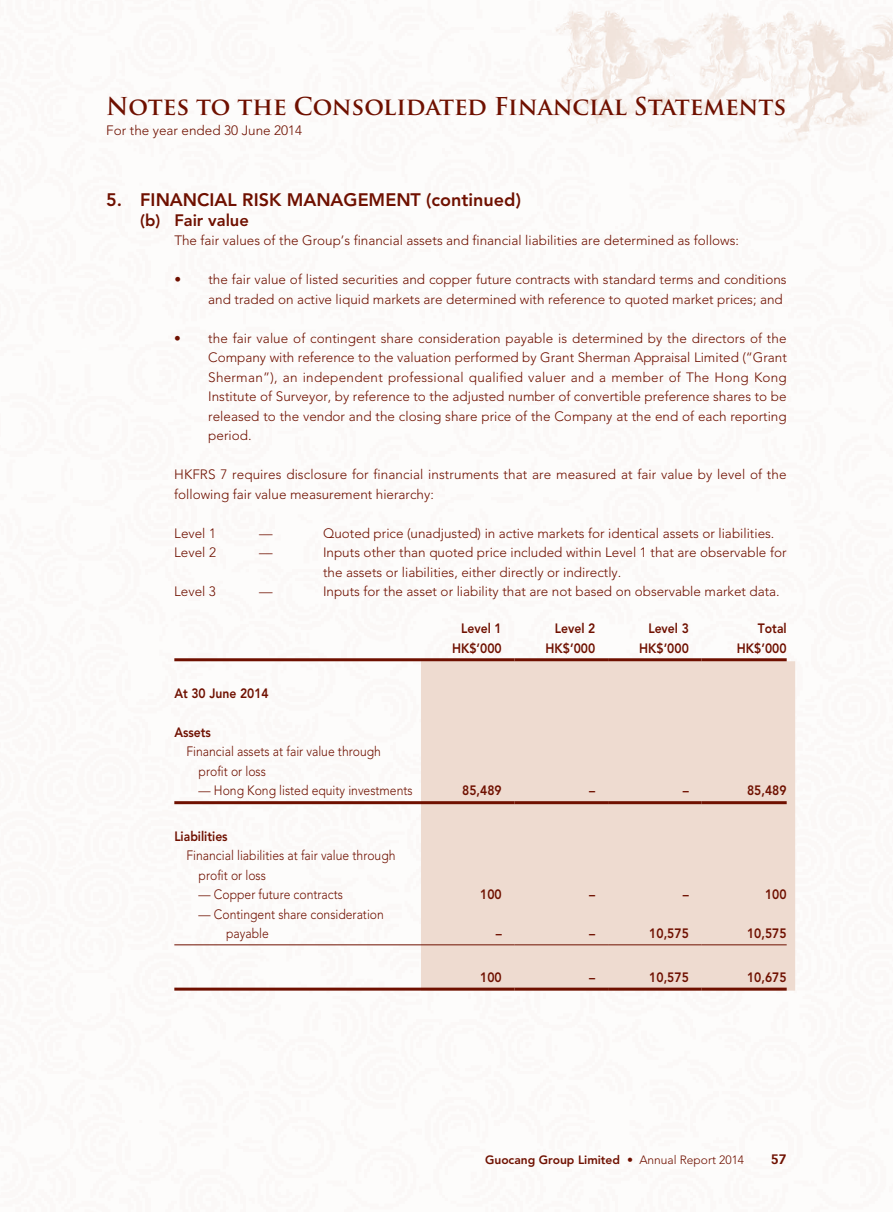
<style>
.page{position:relative;width:893px;height:1212px;background:#fff}
.page>*{position:absolute;margin:0;border:0;box-sizing:border-box;transform-origin:0 0}
.t1{font:700 24px "Trajan Pro";color:#6f1000}
.t2{font:800 18px "Avenir LT Std";color:#6f1000}
.t3{font:800 16.5px "Avenir LT Std";color:#6f1000}
.t4{font:300 13.5px/19.5px "Avenir LT Std";color:#6f1000}
.t5{font:300 13.5px/19.5px "Avenir LT Std";color:#6f1000;scale:.9 1}
.t6{font:800 13.5px "Avenir LT Std";color:#6f1000;scale:.9 1}
.t7{font:700 13.5px "Vectora LT Std";color:#6f1000}
.t8{font:800 12px "Avenir LT Std";color:#6f1000}
.s1{font-weight:300}
</style>
<div class="page">
<img style="left:0;top:10px;width:893px;height:1186px">
<div style="left:421px;top:661px;width:374px;height:329px;background:#eedbd0"></div>
<hr style="left:174px;top:658px;width:247px;height:3px;background:#6f1000">
<hr style="left:421px;top:658px;width:93px;height:3px;background:#6f1000">
<hr style="left:514px;top:658px;width:94px;height:3px;background:#6f1000">
<hr style="left:608px;top:658px;width:94px;height:3px;background:#6f1000">
<hr style="left:702px;top:658px;width:85px;height:3px;background:#6f1000">
<hr style="left:174px;top:801px;width:247px;height:3px;background:#6f1000">
<hr style="left:421px;top:801px;width:93px;height:3px;background:#6f1000">
<hr style="left:514px;top:801px;width:94px;height:3px;background:#6f1000">
<hr style="left:608px;top:801px;width:94px;height:3px;background:#6f1000">
<hr style="left:702px;top:801px;width:85px;height:3px;background:#6f1000">
<hr style="left:174px;top:944px;width:247px;height:1px;background:#6f1000">
<hr style="left:421px;top:944px;width:93px;height:1px;background:#6f1000">
<hr style="left:514px;top:944px;width:94px;height:1px;background:#6f1000">
<hr style="left:608px;top:944px;width:94px;height:1px;background:#6f1000">
<hr style="left:702px;top:944px;width:85px;height:1px;background:#6f1000">
<hr style="left:174px;top:987px;width:247px;height:3px;background:#6f1000">
<hr style="left:421px;top:987px;width:93px;height:3px;background:#6f1000">
<hr style="left:514px;top:987px;width:94px;height:3px;background:#6f1000">
<hr style="left:608px;top:987px;width:94px;height:3px;background:#6f1000">
<hr style="left:702px;top:987px;width:85px;height:3px;background:#6f1000">
<h1 class="t1" style="left:106px;top:91px;width:681px">Notes to the Consolidated Financial Statements</h1>
<p class="t4" style="left:106px;top:121px;width:198px">For the year ended 30 June 2014</p>
<h2 class="t2" style="left:106px;top:189px;width:416px">5. FINANCIAL RISK MANAGEMENT (continued)</h2>
<p class="t3" style="left:140px;top:210px;width:110px">(b) Fair value</p>
<p class="t4" style="left:174px;top:231px;width:566px">The fair values of the Group’s financial assets and financial liabilities are determined as follows:</p>
<p class="t4" style="left:174px;top:270px;width:614px;text-align:right">• the fair value of listed securities and copper future contracts with standard terms and conditions and traded on active liquid markets are determined with reference to quoted market prices; and</p>
<p class="t4" style="left:208px;top:328px;width:580px;text-align:justify;text-indent:-34px">• the fair value of contingent share consideration payable is determined by the directors of the Company with reference to the valuation performed by Grant Sherman Appraisal Limited (“Grant Sherman”), an independent professional qualified valuer and a member of The Hong Kong Institute of Surveyor, by reference to the adjusted number of convertible preference shares to be released to the vendor and the closing share price of the Company at the end of each reporting period.</p>
<p class="t4" style="left:174px;top:465px;width:614px">HKFRS 7 requires disclosure for financial instruments that are measured at fair value by level of the following fair value measurement hierarchy:</p>
<p class="t4" style="left:174px;top:523px;width:43px">Level 1</p>
<p class="t4" style="left:259px;top:523px;width:15px">—</p>
<p class="t4" style="left:323px;top:523px;width:453px">Quoted price (unadjusted) in active markets for identical assets or liabilities.</p>
<p class="t4" style="left:174px;top:543px;width:43px">Level 2</p>
<p class="t4" style="left:259px;top:543px;width:15px">—</p>
<p class="t4" style="left:323px;top:543px;width:465px">Inputs other than quoted price included within Level 1 that are observable for the assets or liabilities, either directly or indirectly.</p>
<p class="t4" style="left:174px;top:582px;width:43px">Level 3</p>
<p class="t4" style="left:259px;top:582px;width:15px">—</p>
<p class="t4" style="left:323px;top:582px;width:458px">Inputs for the asset or liability that are not based on observable market data.</p>
<p class="t6" style="left:461px;top:620px;width:47px">Level 1</p>
<p class="t6" style="left:555px;top:620px;width:47px">Level 2</p>
<p class="t6" style="left:648px;top:620px;width:47px">Level 3</p>
<p class="t6" style="left:758px;top:620px;width:33px">Total</p>
<p class="t6" style="left:452px;top:640px;width:57px">HK$’000</p>
<p class="t6" style="left:546px;top:640px;width:57px">HK$’000</p>
<p class="t6" style="left:639px;top:640px;width:57px">HK$’000</p>
<p class="t6" style="left:737px;top:640px;width:57px">HK$’000</p>
<p class="t6" style="left:174px;top:685px;width:106px">At 30 June 2014</p>
<p class="t6" style="left:174px;top:724px;width:42px">Assets</p>
<p class="t5" style="left:199px;top:742px;width:204px;text-indent:-12px">Financial assets at fair value through profit or loss</p>
<p class="t5" style="left:199px;top:781px;width:239px">— Hong Kong listed equity investments</p>
<p class="t6" style="left:462px;top:783px;width:45px">85,489</p>
<p class="t6" style="left:589px;top:783px;width:8px">–</p>
<p class="t6" style="left:683px;top:783px;width:8px">–</p>
<p class="t6" style="left:747px;top:783px;width:45px">85,489</p>
<p class="t6" style="left:174px;top:828px;width:61px">Liabilities</p>
<p class="t5" style="left:199px;top:846px;width:220px;text-indent:-12px">Financial liabilities at fair value through profit or loss</p>
<p class="t5" style="left:199px;top:885px;width:162px">— Copper future contracts</p>
<p class="t6" style="left:480px;top:887px;width:25px">100</p>
<p class="t6" style="left:589px;top:887px;width:8px">–</p>
<p class="t6" style="left:683px;top:887px;width:8px">–</p>
<p class="t6" style="left:765px;top:887px;width:25px">100</p>
<p class="t5" style="left:226px;top:904px;width:177px;text-indent:-27px">— Contingent share consideration payable</p>
<p class="t6" style="left:496px;top:926px;width:8px">–</p>
<p class="t6" style="left:589px;top:926px;width:8px">–</p>
<p class="t6" style="left:649px;top:926px;width:45px">10,575</p>
<p class="t6" style="left:747px;top:926px;width:45px">10,575</p>
<p class="t6" style="left:480px;top:969px;width:25px">100</p>
<p class="t6" style="left:589px;top:969px;width:8px">–</p>
<p class="t6" style="left:649px;top:969px;width:45px">10,575</p>
<p class="t6" style="left:747px;top:969px;width:45px">10,675</p>
<p class="t8" style="left:485px;top:1152px;width:261px">Guocang Group Limited • <span class="s1">Annual Report 2014</span></p>
<p class="t7" style="left:771px;top:1151px;width:17px">57</p>
</div>
